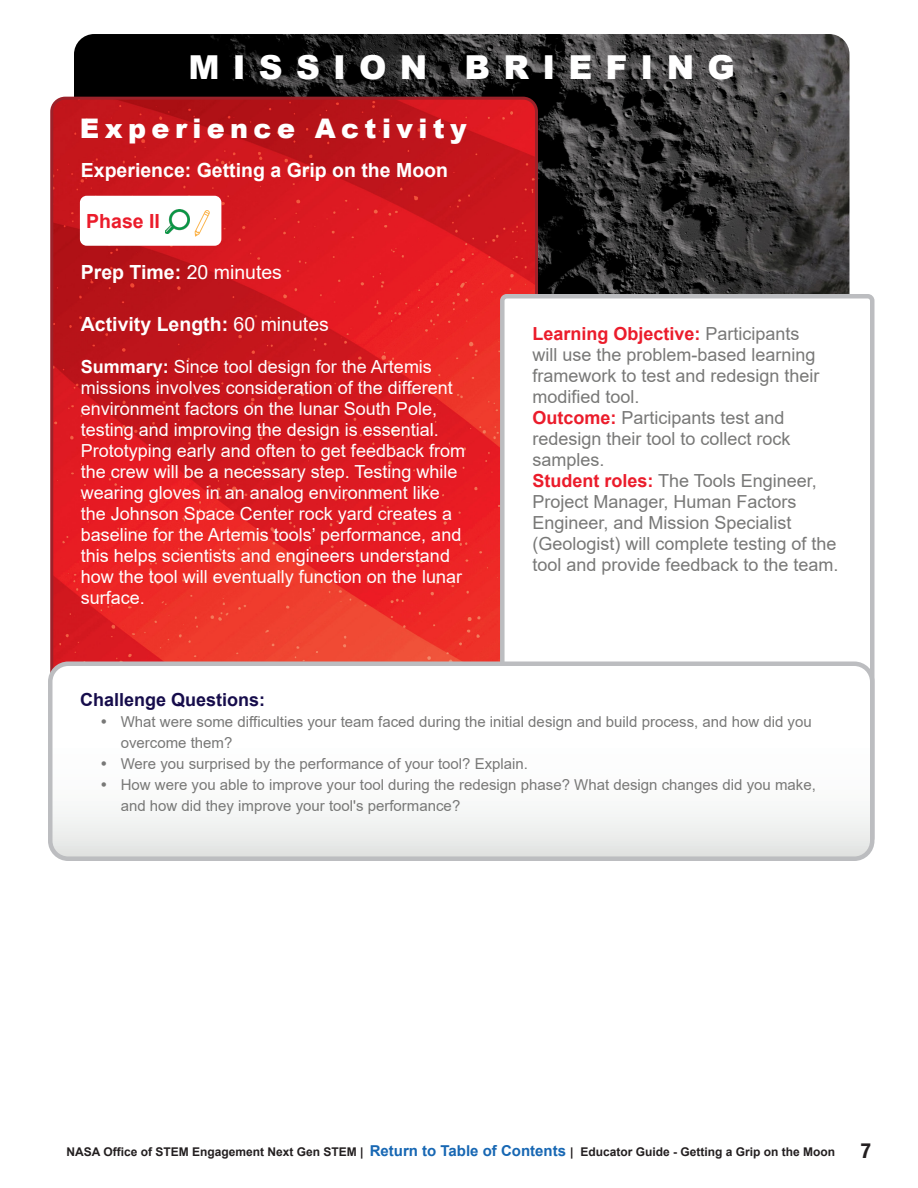
<style>
.page{position:relative;width:918px;height:1188px;background:#fff}
.page>*{position:absolute;margin:0;border:0;box-sizing:border-box;transform-origin:0 0}
.t1{font:900 33px "Arial";letter-spacing:.4em;color:#fff}
.t2{font:900 27px "Arial";letter-spacing:.2em;color:#fff}
.t3{font:700 19.5px "Arial";color:#fff}
.t4{font:700 19.5px "Arial";color:#eb1c2b}
.t5{font:18px/21px "Arial";color:#fff}
.t6{font:18px/21px "Arial";color:#787877}
.t7{font:700 18px "Arial";color:#160c4b}
.t8{font:15px/21px "Arial";color:#787877}
.t9{font:700 12px "Arial";color:#231f20}
.s1{font-weight:400}
.s2{font-weight:700}
.s3{font-weight:700;color:#eb1c2b}
.s4{font-size:15px;color:#1767b3}
.s5{font-family:"Helvetica Neue LT Std";font-stretch:condensed;font-size:21px}
</style>
<div class="page">
<img style="left:74px;top:34px;width:775px;height:260px">
<img style="left:54px;top:98px;width:482px;height:566px">
<div style="left:80px;top:196px;width:141px;height:50px;background:#fff;border-radius:7px"></div>
<img style="left:165px;top:209px;width:24px;height:25px">
<svg style="left:195px;top:210px;width:15px;height:27px"></svg>
<div style="left:502px;top:296px;width:370px;height:546px;background:#fff;border-radius:4px"></div>
<div style="left:500px;top:294px;width:374px;height:551px;border:4px solid #bcbdc0;border-radius:4px"></div>
<svg style="left:50px;top:664px;width:822px;height:192px"></svg>
<div style="left:48px;top:662px;width:826px;height:199px;border:4px solid #bcbdc0;border-radius:18px"></div>
<svg style="left:102px;top:719px;width:4px;height:5px"></svg>
<svg style="left:102px;top:761px;width:4px;height:5px"></svg>
<svg style="left:102px;top:782px;width:4px;height:5px"></svg>
<h1 class="t1" style="left:189px;top:43px;width:548px">MISSION BRIEFING</h1>
<h2 class="t2" style="left:80px;top:109px;width:388px">Experience Activity</h2>
<p class="t3" style="left:81px;top:156px;width:369px">Experience: Getting a Grip on the Moon</p>
<p class="t4" style="left:86px;top:207px;width:75px">Phase II</p>
<p class="t3" style="left:81px;top:258px;width:203px">Prep Time: <span class="s1">20 minutes</span></p>
<p class="t3" style="left:81px;top:310px;width:250px">Activity Length: <span class="s1">60 minutes</span></p>
<p class="t5" style="left:81px;top:356px;width:386px"><span class="s2">Summary:</span> Since tool design for the Artemis missions involves consideration of the different environment factors on the lunar South Pole, testing and improving the design is essential.<br>Prototyping early and often to get feedback from the crew will be a necessary step. Testing while wearing gloves in an analog environment like the Johnson Space Center rock yard creates a baseline for the Artemis tools’ performance, and this helps scientists and engineers understand how the tool will eventually function on the lunar surface.</p>
<p class="t6" style="left:532px;top:323px;width:308px"><span class="s3">Learning Objective:</span> Participants<br>will use the problem-based learning framework to test and redesign their modified tool.<br><span class="s3">Outcome:</span> Participants test and redesign their tool to collect rock samples.<br><span class="s3">Student roles:</span> The Tools Engineer,<br>Project Manager, Human Factors<br>Engineer, and Mission Specialist (Geologist) will complete testing of the tool and provide feedback to the team.</p>
<p class="t7" style="left:80px;top:687px;width:187px">Challenge Questions:</p>
<p class="t8" style="left:121px;top:711px;width:697px">What were some difficulties your team faced during the initial design and build process, and how did you overcome them?<br>Were you surprised by the performance of your tool? Explain.<br>How were you able to improve your tool during the redesign phase? What design changes did you make, and how did they improve your tool's performance?</p>
<p class="t9" style="left:66px;top:1143px;width:806px">NASA Office of STEM Engagement Next Gen STEM | <span class="s4">Return to Table of Contents</span> | Educator Guide - Getting a Grip on the Moon <span class="s5">7</span></p>
</div>
